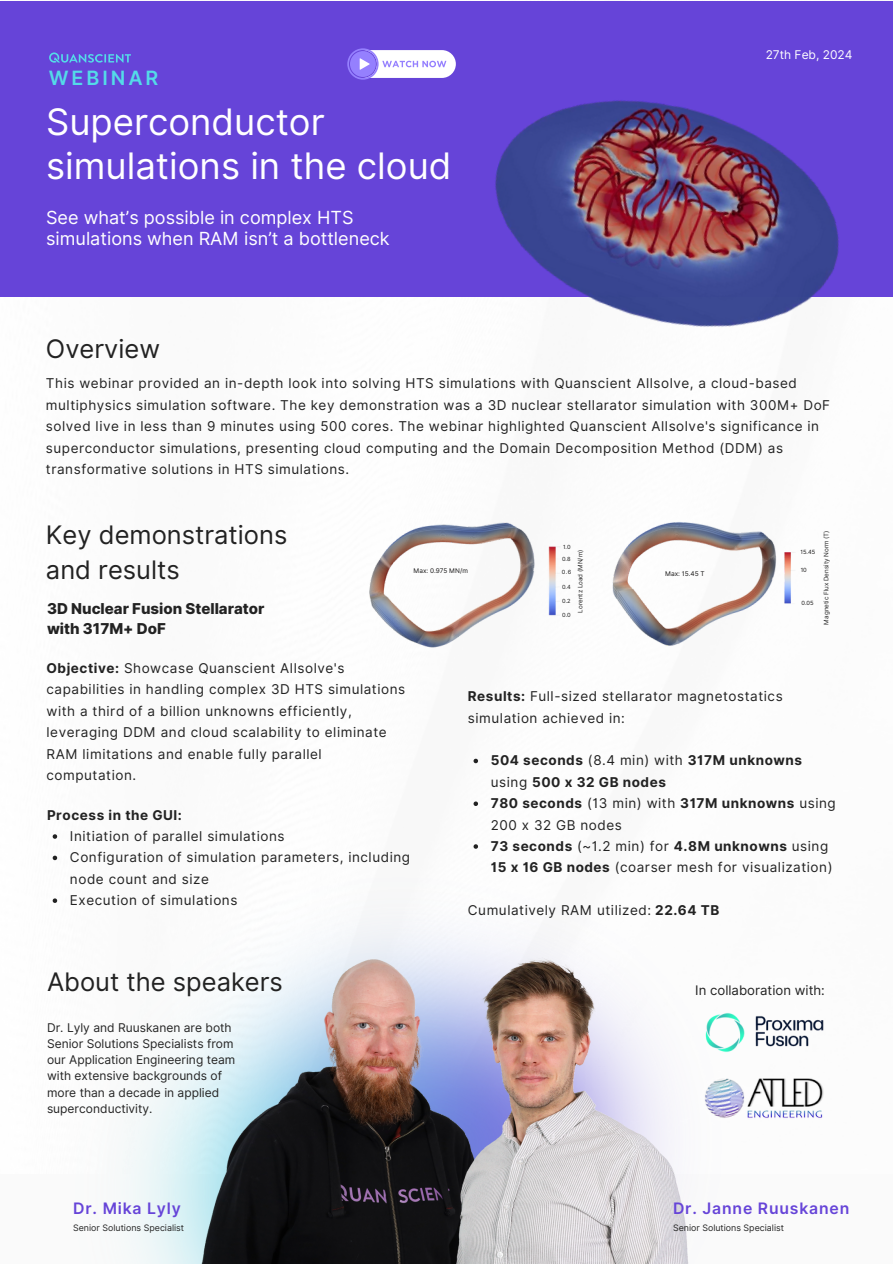
<style>
.page{position:relative;width:893px;height:1264px;background:#fff}
.page>*{position:absolute;margin:0;border:0;box-sizing:border-box;transform-origin:0 0}
.t1{font:36.45px/43.8px "Inter";color:#fff}
.t2{font:25.5px/34.8px "Inter";color:#222}
.t3{font:600 19.65px "Inter";letter-spacing:.15em;color:#54dbe8}
.t4{font:18px/21.3px "Inter";color:#fff}
.t5{font:600 15.75px "Inter";letter-spacing:.055em;color:#6644d8}
.t6{font:800 15px/20.2px "Inter";color:#222}
.t7{font:13.5px/21.3px "Inter";letter-spacing:.04em;color:#222}
.t8{font:700 13.5px/21.3px "Inter";letter-spacing:.04em;color:#222}
.t9{font:13.2px "Inter";color:#222}
.t10{font:12px/16px "Inter";color:#242424}
.t11{font:12px "Inter";color:#fff}
.t12{font:8.85px "Inter";color:#242424}
.t13{font:6.6px "Inter";color:#171616}
.t14{font:6.45px "Inter";color:#171616}
.t15{font:6.3px "Inter";color:#242424}
.t16{font:6.15px "Inter";color:#242424}
.t17{font:5.7px "Inter";color:#1a1a1a}
.t18{font:5.7px "Inter";color:#171616}
.s1{font-weight:700}
.s2{font-weight:400}
</style>
<div class="page">
<div style="left:0;top:1px;width:892px;height:295px;background:#6644d8"></div>
<svg style="left:49px;top:52px;width:82px;height:11px"></svg>
<img style="left:435px;top:100px;width:457px;height:227px">
<img style="left:369px;top:522px;width:191px;height:126px">
<img style="left:612px;top:522px;width:182px;height:124px">
<div style="left:0;top:1174px;width:892px;height:89px;background:#fafafa"></div>
<img style="left:52px;top:835px;width:493px;height:428px">
<img style="left:190px;top:932px;width:340px;height:331px">
<img style="left:410px;top:940px;width:278px;height:323px">
<img style="left:705px;top:1012px;width:119px;height:41px">
<img style="left:704px;top:1078px;width:120px;height:41px">
<svg style="left:347px;top:48px;width:109px;height:32px"></svg>
<svg style="left:53px;top:834px;width:4px;height:4px"></svg>
<svg style="left:53px;top:855px;width:4px;height:5px"></svg>
<svg style="left:53px;top:898px;width:4px;height:4px"></svg>
<svg style="left:473px;top:758px;width:5px;height:5px"></svg>
<svg style="left:473px;top:801px;width:5px;height:5px"></svg>
<svg style="left:473px;top:844px;width:5px;height:4px"></svg>
<p class="t3" style="left:49px;top:66px;width:111px">WEBINAR</p>
<h2 class="t1" style="left:46px;top:100px;width:407px">Superconductor simulations in the cloud</h2>
<p class="t4" style="left:46px;top:207px;width:345px">See what’s possible in complex HTS simulations when RAM isn’t a bottleneck</p>
<p class="t2" style="left:46px;top:331px;width:115px">Overview</p>
<h5 class="t11" style="left:765px;top:48px;width:88px">27th Feb, 2024</h5>
<p class="t7" style="left:46px;top:373px;width:785px">This webinar provided an in-depth look into solving HTS simulations with Quanscient Allsolve, a cloud-based multiphysics simulation software. The key demonstration was a 3D nuclear stellarator simulation with 300M+ DoF solved live in less than 9 minutes using 500 cores. The webinar highlighted Quanscient Allsolve's significance in superconductor simulations, presenting cloud computing and the Domain Decomposition Method (DDM) as transformative solutions in HTS simulations.</p>
<p class="t2" style="left:46px;top:517px;width:243px">Key demonstrations and results</p>
<p class="t6" style="left:47px;top:598px;width:219px">3D Nuclear Fusion Stellarator with 317M+ DoF</p>
<p class="t7" style="left:47px;top:657px;width:360px"><span class="s1">Objective:</span> Showcase Quanscient Allsolve's capabilities in handling complex 3D HTS simulations with a third of a billion unknowns efficiently, leveraging DDM and cloud scalability to eliminate RAM limitations and enable fully parallel computation.</p>
<p class="t8" style="left:47px;top:804px;width:136px">Process in the GUI:</p>
<p class="t7" style="left:70px;top:825px;width:216px">Initiation of parallel simulations</p>
<p class="t7" style="left:70px;top:846px;width:341px">Configuration of simulation parameters, including node count and size</p>
<p class="t7" style="left:70px;top:889px;width:169px">Execution of simulations</p>
<p class="t15" style="left:822px;top:624px;width:96px;rotate:-90deg">Magnetic Flux Density Norm (T)</p>
<h1 class="t17" style="left:563px;top:543px;width:9px">1.0</h1>
<h4 class="t17" style="left:562px;top:556px;width:10px">0.8</h4>
<p class="t18" style="left:800px;top:549px;width:16px">15.45</p>
<p class="t18" style="left:800px;top:567px;width:8px">10</p>
<p class="t16" style="left:576px;top:612px;width:64px;rotate:-90deg">Lorentz Load (MN/m)</p>
<p class="t14" style="left:413px;top:566px;width:56px">Max: 0.975 MN/m</p>
<p class="t17" style="left:562px;top:568px;width:11px">0.6</p>
<h2 class="t17" style="left:562px;top:584px;width:10px">0.4</h2>
<p class="t17" style="left:562px;top:597px;width:10px">0.2</p>
<h2 class="t17" style="left:562px;top:611px;width:10px">0.0</h2>
<p class="t13" style="left:665px;top:569px;width:41px">Max: 15.45 T</p>
<p class="t18" style="left:801px;top:599px;width:14px">0.05</p>
<p class="t7" style="left:468px;top:685px;width:316px"><span class="s1">Results:</span> Full-sized stellarator magnetostatics simulation achieved in:</p>
<p class="t8" style="left:491px;top:750px;width:313px">504 seconds <span class="s2">(8.4 min) with</span> 317M unknowns <span class="s2">using</span> 500 x 32 GB nodes</p>
<h6 class="t7" style="left:491px;top:792px;width:346px"><span class="s1">780 seconds</span> (13 min) with <span class="s1">317M unknowns</span> using<br>200 x 32 GB nodes</h6>
<p class="t7" style="left:491px;top:835px;width:343px"><span class="s1">73 seconds</span> (~1.2 min) for <span class="s1">4.8M unknowns</span> using<br><span class="s1">15 x 16 GB nodes</span> (coarser mesh for visualization)</p>
<p class="t7" style="left:468px;top:899px;width:253px">Cumulatively RAM utilized: <span class="s1">22.64 TB</span></p>
<p class="t2" style="left:47px;top:964px;width:237px">About the speakers</p>
<p class="t10" style="left:47px;top:1019px;width:190px">Dr. Lyly and Ruuskanen are both<br>Senior Solutions Specialists from our Application Engineering team with extensive backgrounds of more than a decade in applied superconductivity.</p>
<p class="t5" style="left:73px;top:1198px;width:109px">Dr. Mika Lyly</p>
<p class="t12" style="left:73px;top:1222px;width:112px">Senior Solutions Specialist</p>
<p class="t9" style="left:695px;top:981px;width:131px">In collaboration with:</p>
<p class="t5" style="left:673px;top:1198px;width:178px">Dr. Janne Ruuskanen</p>
<p class="t12" style="left:673px;top:1222px;width:112px">Senior Solutions Specialist</p>
</div>
